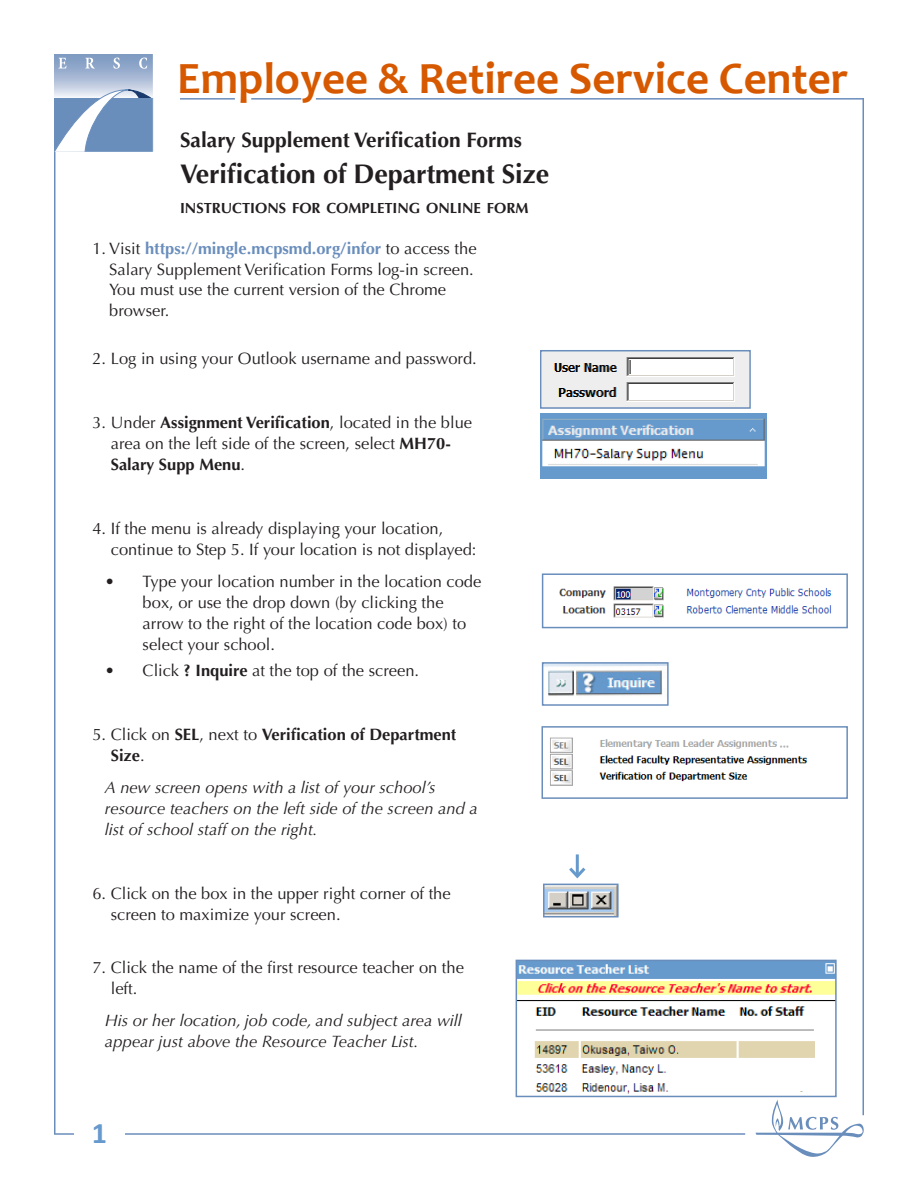
<style>
.page{position:relative;width:918px;height:1188px;background:#fff}
.page>*{position:absolute;margin:0;border:0;box-sizing:border-box;transform-origin:0 0}
.t1{font:700 45px "Candara";color:#d65900}
.t2{font:700 30px "Calibri";color:#69c}
.t3{font:700 27px "Optima LT Std";letter-spacing:-.005em;color:#231f20}
.t4{font:700 21px "Optima LT Std";color:#231f20}
.t5{font:16.5px/21px "Optima LT Std";color:#231f20}
.t6{font:italic 16.5px/21px "Optima LT Std";color:#231f20}
.t7{font:700 16.5px/21px "Optima LT Std";color:#231f20}
.t8{font:700 14.7px "Optima LT Std";color:#231f20}
.s1{font-weight:700;color:#6a8ebc}
.s2{font-weight:700}
.s3{font-weight:400}
</style>
<div class="page">
<hr style="left:54px;top:54px;width:2px;height:1080px;background:#6a8ebc">
<hr style="left:180px;top:98px;width:55px;height:2px;background:#6a8ebc">
<hr style="left:251px;top:98px;width:50px;height:2px;background:#6a8ebc">
<hr style="left:316px;top:98px;width:548px;height:2px;background:#6a8ebc">
<hr style="left:862px;top:98px;width:2px;height:1017px;background:#6a8ebc">
<hr style="left:54px;top:1133px;width:691px;height:2px;background:#6a8ebc">
<svg style="left:756px;top:1100px;width:108px;height:57px"></svg>
<svg style="left:54px;top:54px;width:99px;height:97px;background:#97afce"></svg>
<img style="left:545px;top:665px;width:121px;height:31px">
<div style="left:542px;top:662px;width:127px;height:44px;border:2px solid #6a8ebc"></div>
<img style="left:543px;top:353px;width:205px;height:53px">
<div style="left:540px;top:350px;width:211px;height:59px;border:2px solid #6a8ebc"></div>
<img style="left:559px;top:586px;width:273px;height:32px">
<div style="left:542px;top:573px;width:306px;height:55px;border:2px solid #6a8ebc"></div>
<img style="left:550px;top:737px;width:258px;height:49px">
<div style="left:542px;top:726px;width:306px;height:73px;border:2px solid #6a8ebc"></div>
<img style="left:540px;top:414px;width:226px;height:65px">
<div style="left:74px;top:1105px;width:50px;height:52px;background:#fff"></div>
<img style="left:546px;top:887px;width:70px;height:27px">
<div style="left:543px;top:884px;width:76px;height:33px;border:2px solid #6a8ebc"></div>
<hr style="left:576px;top:854px;width:3px;height:22px;background:#69c">
<svg style="left:569px;top:864px;width:17px;height:15px"></svg>
<img style="left:519px;top:963px;width:315px;height:131px">
<div style="left:516px;top:960px;width:321px;height:137px;border:2px solid #6a8ebc"></div>
<div style="left:793px;top:1043px;width:15px;height:13px;background:#e1d5b0"></div>
<div style="left:788px;top:1062px;width:24px;height:28px;background:#fff"></div>
<p class="t1" style="left:177px;top:50px;width:673px">Employee &amp; Retiree Service Center</p>
<p class="t4" style="left:180px;top:128px;width:343px">Salary Supplement Verification Forms</p>
<p class="t3" style="left:180px;top:159px;width:371px">Verification of Department Size</p>
<p class="t8" style="left:180px;top:200px;width:350px">INSTRUCTIONS FOR COMPLETING ONLINE FORM</p>
<p class="t5" style="left:109px;top:239px;width:369px;line-height:20.5px;text-indent:-17px">1. Visit <span class="s1">https://mingle.mcpsmd.org/infor</span> to access the Salary Supplement Verification Forms log-in screen.<br>You must use the current version of the Chrome browser.</p>
<p class="t5" style="left:92px;top:348px;width:386px">2. Log in using your Outlook username and password.</p>
<p class="t5" style="left:111px;top:412px;width:363px;text-indent:-18px">3. Under <span class="s2">Assignment Verification</span>, located in the blue area on the left side of the screen, select <span class="s2">MH70-<br>Salary Supp Menu</span>.</p>
<p class="t5" style="left:111px;top:519px;width:367px;text-indent:-18px">4. If the menu is already displaying your location, continue to Step 5. If your location is not displayed:</p>
<p class="t5" style="left:143px;top:571px;width:340px;text-indent:-38px">• Type your location number in the location code box, or use the drop down (by clicking the arrow to the right of the location code box) to select your school.</p>
<p class="t5" style="left:105px;top:660px;width:316px">• Click <span class="s2">? Inquire</span> at the top of the screen.</p>
<p class="t7" style="left:111px;top:724px;width:347px;text-indent:-18px"><span class="s3">5. Click on</span> SEL<span class="s3">, next to</span> Verification of Department<br>Size<span class="s3">.</span></p>
<p class="t6" style="left:105px;top:777px;width:375px">A new screen opens with a list of your school’s resource teachers on the left side of the screen and a list of school staff on the right.</p>
<p class="t5" style="left:111px;top:883px;width:341px;text-indent:-18px">6. Click on the box in the upper right corner of the screen to maximize your screen.</p>
<p class="t5" style="left:111px;top:957px;width:355px;text-indent:-18px">7. Click the name of the first resource teacher on the left.</p>
<p class="t6" style="left:105px;top:1010px;width:358px">His or her location, job code, and subject area will appear just above the Resource Teacher List.</p>
<p class="t2" style="left:92px;top:1111px;width:17px">1</p>
</div>
